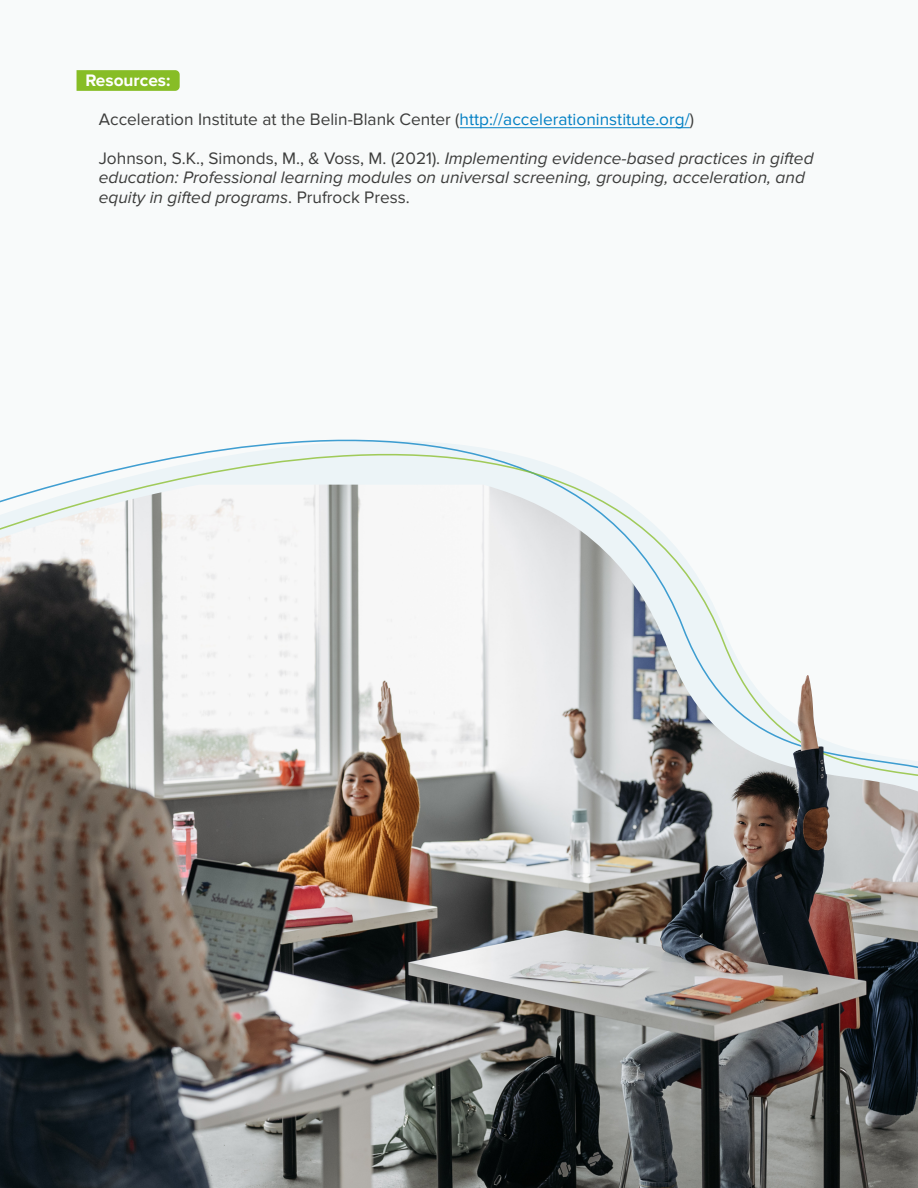
<style>
.page{position:relative;width:918px;height:1188px;background:#fff}
.page>*{position:absolute;margin:0;border:0;box-sizing:border-box;transform-origin:0 0}
.t1{font:italic 17.25px/19.5px "Proxima Nova";color:#3c3c3b}
.t2{font:17.25px "Proxima Nova";color:#3c3c3b}
.t3{font:700 17.25px "Proxima Nova";color:#fff}
.s1{color:#0380c4}
.s2{font-style:normal}
</style>
<div class="page">
<div style="left:0;top:0;width:918px;height:851px;background:#f8fafa"></div>
<svg style="left:77px;top:70px;width:103px;height:21px;background:#89be2a"></svg>
<hr style="left:460px;top:127px;width:230px;height:1px;background:#0380c4">
<svg style="left:54px;top:443px;width:542px;height:42px"></svg>
<img style="left:0;top:485px;width:918px;height:703px">
<img style="left:792px;top:675px;width:35px;height:105px">
<p class="t3" style="left:85px;top:70px;width:87px">Resources:</p>
<p class="t2" style="left:99px;top:109px;width:597px">Acceleration Institute at the Belin-Blank Center (<span class="s1">http://accelerationinstitute.org/</span>)</p>
<p class="t1" style="left:99px;top:149px;width:716px"><span class="s2">Johnson, S.K., Simonds, M., &amp; Voss, M. (2021).</span> Implementing evidence-based practices in gifted education: Professional learning modules on universal screening, grouping, acceleration, and equity in gifted programs<span class="s2">. Prufrock Press.</span></p>
</div>
